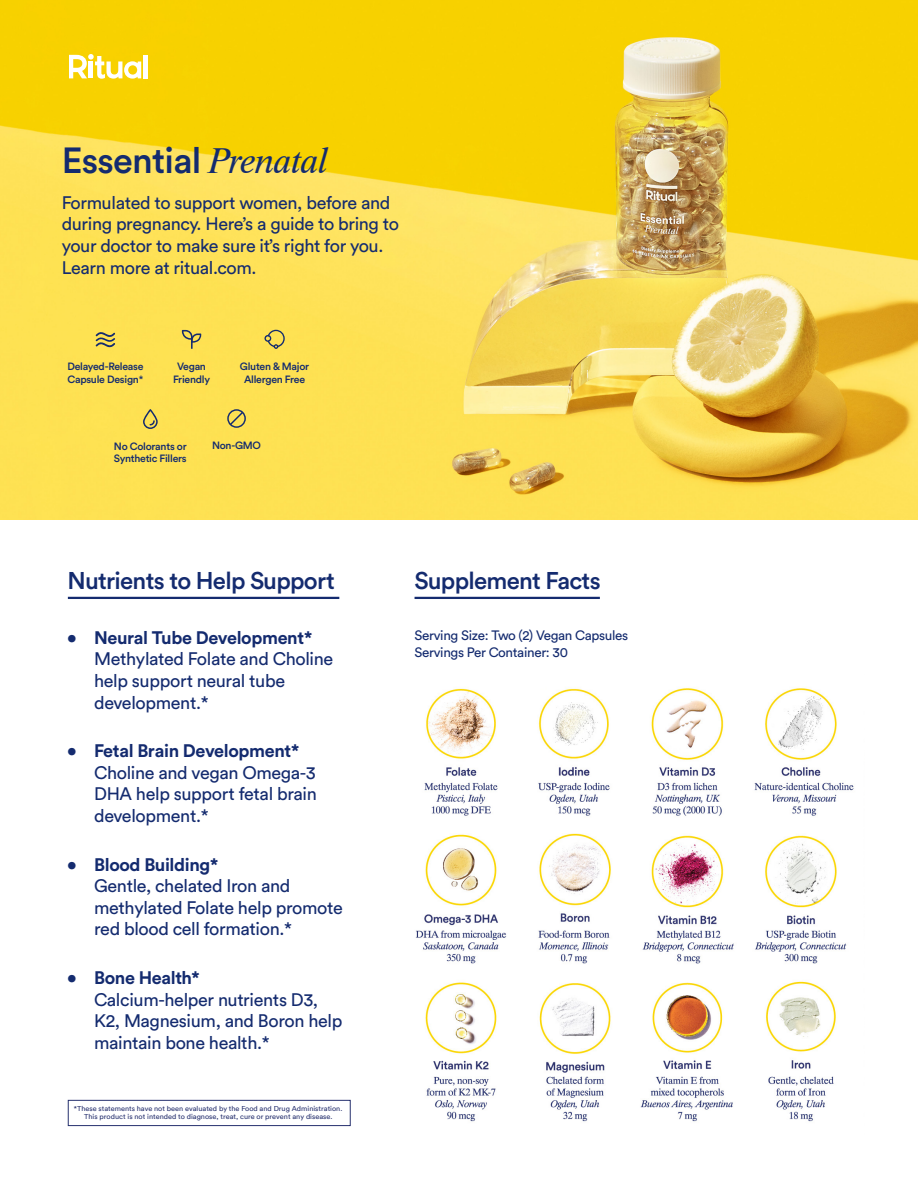
<style>
.page{position:relative;width:918px;height:1188px;background:#fff}
.page>*{position:absolute;margin:0;border:0;box-sizing:border-box;transform-origin:0 0}
.t1{font:500 36px "Circular Std";letter-spacing:-.02em;color:#142b6f}
.t2{font:500 24px "Circular Std";letter-spacing:-.03em;color:#142b6f}
.t3{font:18px/21.6px "Circular Std";letter-spacing:-.02em;color:#142b6f}
.t4{font:13.5px "Circular Std";letter-spacing:-.025em;color:#142b6f}
.t5{font:500 10.5px/12.6px "Circular Std";letter-spacing:-.025em;color:#142b6f}
.t6{font:7.05px/8.6px "Circular Pro TT";color:#26306e;text-align:center}
.s1{font-family:"Dutch 801 BT";font-weight:400;font-style:italic}
.s2{font-weight:400}
.s3{font-weight:700}
</style>
<div class="page">
<img style="left:0;top:0;width:918px;height:519px">
<div style="left:143px;top:55px;width:5px;height:23px;background:#fff"></div>
<svg style="left:69px;top:54px;width:72px;height:25px"></svg>
<svg style="left:96px;top:331px;width:19px;height:17px"></svg>
<svg style="left:182px;top:330px;width:19px;height:19px"></svg>
<svg style="left:227px;top:409px;width:19px;height:19px"></svg>
<svg style="left:143px;top:409px;width:15px;height:20px"></svg>
<svg style="left:264px;top:330px;width:21px;height:19px"></svg>
<div style="left:68px;top:1100px;width:283px;height:26px;border:1px solid #26306e"></div>
<img style="left:415px;top:688px;width:439px;height:434px">
<hr style="left:68px;top:597px;width:271px;height:2px;background:#142b6f">
<hr style="left:415px;top:597px;width:185px;height:2px;background:#142b6f">
<p class="t1" style="left:62px;top:138px;width:268px">Essential <span class="s1">Prenatal</span></p>
<p class="t3" style="left:62px;top:192px;width:339px">Formulated to support women, before and during pregnancy. Here’s a guide to bring to your doctor to make sure it’s right for you.<br>Learn more at ritual.com.</p>
<p class="t5" style="left:67px;top:360px;width:78px">Delayed-Release<br>Capsule Design<span class="s2">*</span></p>
<p class="t5" style="left:240px;top:360px;width:71px;text-align:center">Gluten &amp; Major<br>Allergen Free</p>
<p class="t5" style="left:177px;top:360px;width:30px">Vegan</p>
<p class="t5" style="left:173px;top:373px;width:39px">Friendly</p>
<p class="t5" style="left:114px;top:440px;width:74px">No Colorants or</p>
<p class="t5" style="left:114px;top:452px;width:74px">Synthetic Fillers</p>
<p class="t5" style="left:212px;top:439px;width:51px">Non-GMO</p>
<p class="t2" style="left:68px;top:566px;width:269px">Nutrients to Help Support</p>
<p class="t3" style="left:94px;top:626px;width:241px;text-indent:-27px"><span class="s3">• Neural Tube Development*<br></span>Methylated Folate and Choline help support neural tube development.*</p>
<p class="t3" style="left:94px;top:740px;width:224px;text-indent:-27px"><span class="s3">• Fetal Brain Development*<br></span>Choline and vegan Omega-3<br>DHA help support fetal brain development.*</p>
<p class="t3" style="left:94px;top:853px;width:250px;text-indent:-27px"><span class="s3">• Blood Building*<br></span>Gentle, chelated Iron and methylated Folate help promote red blood cell formation.*</p>
<p class="t3" style="left:94px;top:967px;width:250px;text-indent:-27px"><span class="s3">• Bone Health*<br></span>Calcium-helper nutrients D3,<br>K2, Magnesium, and Boron help maintain bone health.*</p>
<p class="t6" style="left:74px;top:1103px;width:270px">*These statements have not been evaluated by the Food and Drug Administration.<br>This product is not intended to diagnose, treat, cure or prevent any disease.</p>
<p class="t2" style="left:415px;top:565px;width:188px">Supplement Facts</p>
<p class="t4" style="left:415px;top:627px;width:215px">Serving Size: Two (2) Vegan Capsules</p>
<p class="t4" style="left:415px;top:644px;width:155px">Servings Per Container: 30</p>
</div>
